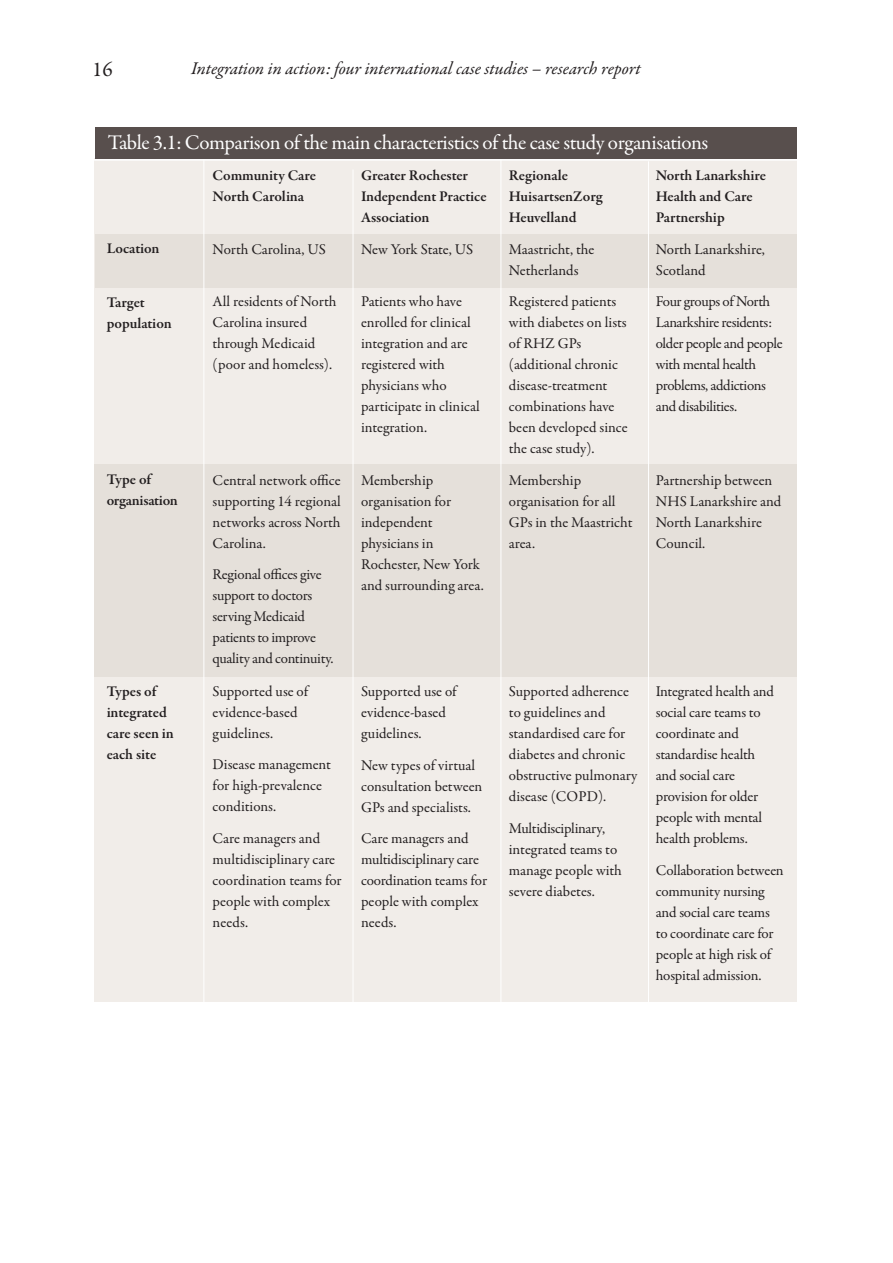
<style>
.page{position:relative;width:893px;height:1263px;background:#fff}
.page>*{position:absolute;margin:0;border:0;box-sizing:border-box;transform-origin:0 0}
.t1{font:21px "Garamond Premr Pro";letter-spacing:-.02em;color:#fff}
.t2{font:21px "Garamond Premr Pro";color:#231f20}
.t3{font:italic 18px "Garamond Premr Pro";color:#231f20}
.t4{font:15px/21px "Garamond Premr Pro";letter-spacing:-.005em;color:#231f20}
.t5{font:600 15px/21px "Garamond Premr Pro";color:#231f20}
.t6{font:15px/21px "Garamond Premr Pro";letter-spacing:-.025em;color:#231f20}
</style>
<div class="page">
<div style="left:95px;top:158px;width:702px;height:844px;background:#f1ede9"></div>
<div style="left:95px;top:234px;width:701px;height:53px;background:#e5e0da"></div>
<div style="left:95px;top:465px;width:702px;height:212px;background:#e5e0da"></div>
<hr style="left:203px;top:159px;width:1px;height:850px;background:#fff">
<hr style="left:353px;top:169px;width:1px;height:846px;background:#fff">
<hr style="left:500px;top:159px;width:1px;height:851px;background:#fff">
<hr style="left:648px;top:161px;width:1px;height:849px;background:#fff">
<div style="left:95px;top:128px;width:701px;height:31px;background:#584f4d"></div>
<hr style="left:90px;top:159px;width:711px;height:2px;background:#fff">
<h1 class="t2" style="left:92px;top:61px;width:22px">16</h1>
<p class="t3" style="left:191px;top:62px;width:451px">Integration in action: four international case studies – research report</p>
<h1 class="t1" style="left:108px;top:134px;width:602px">Table 3.1: Comparison of the main characteristics of the case study organisations</h1>
<p class="t5" style="left:107px;top:240px;width:54px">Location</p>
<p class="t5" style="left:107px;top:294px;width:67px">Target population</p>
<p class="t5" style="left:107px;top:471px;width:73px">Type of organisation</p>
<p class="t5" style="left:107px;top:682px;width:69px">Types of integrated care seen in each site</p>
<p class="t5" style="left:213px;top:166px;width:105px">Community Care<br>North Carolina</p>
<p class="t4" style="left:213px;top:240px;width:115px">North Carolina, US</p>
<p class="t4" style="left:213px;top:292px;width:125px">All residents of North<br>Carolina insured through Medicaid (poor and homeless).</p>
<p class="t4" style="left:213px;top:471px;width:130px;text-align:justify">Central network office supporting 14 regional networks across North Carolina.</p>
<p class="t4" style="left:213px;top:565px;width:123px">Regional offices give support to doctors serving Medicaid patients to improve quality and continuity.</p>
<p class="t4" style="left:213px;top:682px;width:97px">Supported use of evidence-based guidelines.</p>
<p class="t4" style="left:213px;top:756px;width:120px">Disease management for high-prevalence conditions.</p>
<p class="t4" style="left:213px;top:829px;width:131px">Care managers and multidisciplinary care coordination teams for people with complex needs.</p>
<p class="t5" style="left:361px;top:166px;width:127px">Greater Rochester<br>Independent Practice<br>Association</p>
<p class="t4" style="left:361px;top:240px;width:114px">New York State, US</p>
<p class="t4" style="left:361px;top:292px;width:120px">Patients who have enrolled for clinical integration and are registered with physicians who participate in clinical integration.</p>
<p class="t4" style="left:361px;top:471px;width:124px">Membership organisation for independent physicians in<br>Rochester, New York and surrounding area.</p>
<p class="t4" style="left:361px;top:682px;width:97px">Supported use of evidence-based guidelines.</p>
<p class="t4" style="left:361px;top:756px;width:123px">New types of virtual consultation between<br>GPs and specialists.</p>
<p class="t4" style="left:361px;top:829px;width:128px">Care managers and multidisciplinary care coordination teams for people with complex needs.</p>
<p class="t5" style="left:509px;top:166px;width:95px">Regionale<br>HuisartsenZorg<br>Heuvelland</p>
<p class="t4" style="left:509px;top:240px;width:87px">Maastricht, the<br>Netherlands</p>
<p class="t4" style="left:509px;top:292px;width:120px">Registered patients with diabetes on lists of RHZ GPs (additional chronic disease-treatment combinations have been developed since the case study).</p>
<p class="t4" style="left:509px;top:471px;width:125px">Membership organisation for all<br>GPs in the Maastricht area.</p>
<p class="t5" style="left:656px;top:166px;width:112px">North Lanarkshire<br>Health and Care<br>Partnership</p>
<p class="t4" style="left:656px;top:240px;width:111px">North Lanarkshire,<br>Scotland</p>
<p class="t6" style="left:656px;top:292px;width:128px">Four groups of North<br>Lanarkshire residents: older people and people with mental health problems, addictions and disabilities.</p>
<p class="t4" style="left:656px;top:471px;width:127px">Partnership between<br>NHS Lanarkshire and<br>North Lanarkshire<br>Council.</p>
<p class="t4" style="left:509px;top:682px;width:130px">Supported adherence to guidelines and standardised care for diabetes and chronic obstructive pulmonary disease (COPD).</p>
<p class="t4" style="left:509px;top:819px;width:115px">Multidisciplinary, integrated teams to manage people with severe diabetes.</p>
<p class="t4" style="left:656px;top:682px;width:120px">Integrated health and social care teams to coordinate and standardise health and social care provision for older people with mental health problems.</p>
<p class="t4" style="left:656px;top:861px;width:130px">Collaboration between community nursing and social care teams to coordinate care for people at high risk of hospital admission.</p>
</div>
